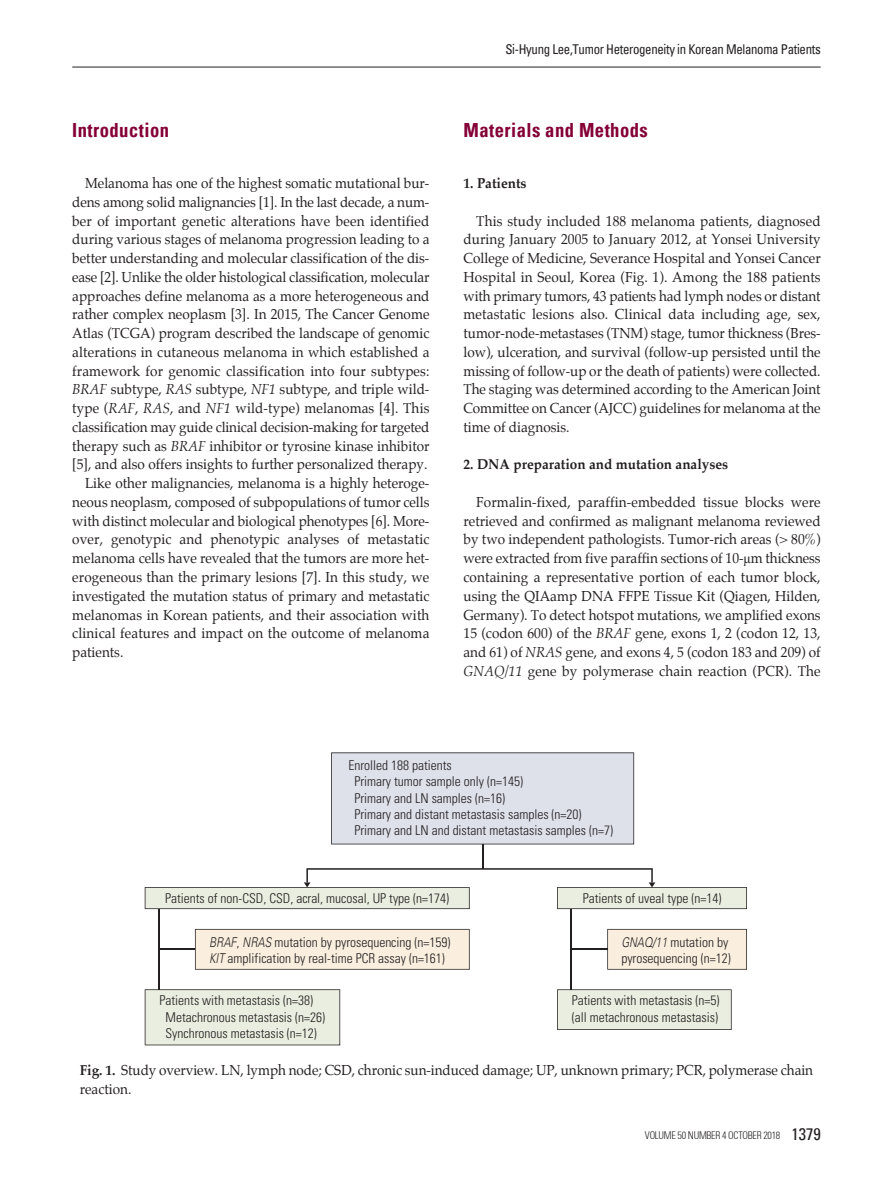
<style>
.page{position:relative;width:893px;height:1191px;background:#fff}
.page>*{position:absolute;margin:0;border:0;box-sizing:border-box;transform-origin:0 0}
.t1{font:700 condensed 19.5px "Univers";letter-spacing:.025em;color:#840037;scale:.95 1}
.t2{font:14.25px/18.8px "Palatino";color:#231f20;text-align:justify;scale:.95 1}
.t3{font:700 14.25px "Palatino";color:#231f20;scale:.95 1}
.t4{font:300 condensed 13.5px/16.2px "Univers";color:#231f20}
.t5{font:condensed 13.5px "Univers";letter-spacing:-.025em;color:#231f20;scale:.95 1}
.t6{font:300 condensed 10.5px "Univers";letter-spacing:-.025em;color:#231f20;scale:.95 1}
.s1{font-style:italic}
.s2{font-family:"Times New Roman"}
.s3{font-style:italic;font-stretch:normal}
.s4{font-weight:700}
.s5{font-weight:400;font-size:16.5px}
</style>
<div class="page">
<div style="left:145px;top:989px;width:195px;height:56px;background:#eaeee0"></div>
<div style="left:195px;top:929px;width:275px;height:40px;background:#faefdf"></div>
<hr style="left:159px;top:948px;width:36px;height:2px;background:#231f20">
<hr style="left:158px;top:909px;width:1px;height:80px;background:#231f20">
<div style="left:557px;top:989px;width:175px;height:40px;background:#eaeee0"></div>
<svg style="left:607px;top:929px;width:140px;height:40px;background:#f3e8d9"></svg>
<hr style="left:571px;top:948px;width:37px;height:2px;background:#231f20">
<hr style="left:570px;top:909px;width:2px;height:80px;background:#231f20">
<svg style="left:145px;top:752px;width:602px;height:157px"></svg>
<hr style="left:72px;top:67px;width:749px;height:1px;background:#231f20">
<h1 class="t1" style="left:72px;top:118px;width:103px">Introduction</h1>
<p class="t2" style="left:85px;top:175px;width:364px">Melanoma has one of the highest somatic mutational bur-</p>
<p class="t2" style="left:72px;top:194px;width:377px">dens among solid malignancies [1]. In the last decade, a num-</p>
<p class="t2" style="left:72px;top:212px;width:377px">ber of important genetic alterations have been identified</p>
<p class="t2" style="left:72px;top:231px;width:377px">during various stages of melanoma progression leading to a</p>
<p class="t2" style="left:72px;top:250px;width:377px">better understanding and molecular classification of the dis-</p>
<p class="t2" style="left:72px;top:269px;width:377px">ease [2]. Unlike the older histological classification, molecular</p>
<p class="t2" style="left:72px;top:287px;width:377px">approaches define melanoma as a more heterogeneous and</p>
<p class="t2" style="left:72px;top:306px;width:377px">rather complex neoplasm [3]. In 2015, The Cancer Genome</p>
<p class="t2" style="left:72px;top:325px;width:377px">Atlas (TCGA) program described the landscape of genomic</p>
<p class="t2" style="left:72px;top:344px;width:377px">alterations in cutaneous melanoma in which established a</p>
<p class="t2" style="left:72px;top:362px;width:377px">framework for genomic classification into four subtypes:</p>
<p class="t2" style="left:72px;top:381px;width:377px"><span class="s1">BRAF</span> subtype, <span class="s1">RAS</span> subtype, <span class="s1">NF1</span> subtype, and triple wild-</p>
<p class="t2" style="left:72px;top:400px;width:377px">type (<span class="s1">RAF</span>, <span class="s1">RAS</span>, and <span class="s1">NF1</span> wild-type) melanomas [4]. This</p>
<p class="t2" style="left:72px;top:419px;width:377px">classification may guide clinical decision-making for targeted</p>
<p class="t2" style="left:72px;top:437px;width:377px">therapy such as <span class="s1">BRAF</span> inhibitor or tyrosine kinase inhibitor</p>
<p class="t2" style="left:72px;top:456px;width:375px">[5], and also offers insights to further personalized therapy.</p>
<p class="t2" style="left:85px;top:475px;width:364px">Like other malignancies, melanoma is a highly heteroge-</p>
<p class="t2" style="left:72px;top:494px;width:377px">neous neoplasm, composed of subpopulations of tumor cells</p>
<p class="t2" style="left:72px;top:512px;width:377px">with distinct molecular and biological phenotypes [6]. More-</p>
<p class="t2" style="left:72px;top:531px;width:377px">over, genotypic and phenotypic analyses of metastatic</p>
<p class="t2" style="left:72px;top:550px;width:377px">melanoma cells have revealed that the tumors are more het-</p>
<p class="t2" style="left:72px;top:569px;width:377px">erogeneous than the primary lesions [7]. In this study, we</p>
<p class="t2" style="left:72px;top:587px;width:377px">investigated the mutation status of primary and metastatic</p>
<p class="t2" style="left:72px;top:606px;width:377px">melanomas in Korean patients, and their association with</p>
<p class="t2" style="left:72px;top:625px;width:377px">clinical features and impact on the outcome of melanoma</p>
<p class="t2" style="left:72px;top:644px;width:55px">patients.</p>
<p class="t5" style="left:505px;top:41px;width:333px">Si-Hyung Lee,Tumor Heterogeneity in Korean Melanoma Patients</p>
<h1 class="t1" style="left:463px;top:118px;width:195px">Materials and Methods</h1>
<p class="t3" style="left:463px;top:176px;width:68px">1. Patients</p>
<p class="t2" style="left:463px;top:212px;width:377px;text-indent:13px">This study included 188 melanoma patients, diagnosed during January 2005 to January 2012, at Yonsei University College of Medicine, Severance Hospital and Yonsei Cancer Hospital in Seoul, Korea (Fig. 1). Among the 188 patients with primary tumors, 43 patients had lymph nodes or distant metastatic lesions also. Clinical data including age, sex, tumor-node-metastases (TNM) stage, tumor thickness (Bres&shy;low), ulceration, and survival (follow-up persisted until the missing of follow-up or the death of patients) were collected.<br>The staging was determined according to the American Joint Committee on Cancer (AJCC) guidelines for melanoma at the time of diagnosis.</p>
<p class="t3" style="left:463px;top:458px;width:280px">2. DNA preparation and mutation analyses</p>
<p class="t2" style="left:463px;top:494px;width:377px;text-indent:13px">Formalin-fixed, paraffin-embedded tissue blocks were retrieved and confirmed as malignant melanoma reviewed by two independent pathologists. Tumor-rich areas (&gt; 80%) were extracted from five paraffin sections of 10-<span class="s2">µ</span>m thickness containing a representative portion of each tumor block, using the QIAamp DNA FFPE Tissue Kit (Qiagen, Hilden, Germany). To detect hotspot mutations, we amplified exons 15 (codon 600) of the <span class="s1">BRAF</span> gene, exons 1, 2 (codon 12, 13, and 61) of <span class="s1">NRAS</span> gene, and exons 4, 5 (codon 183 and 209) of <span class="s1">GNAQ/11</span> gene by polymerase chain reaction (PCR). The</p>
<p class="t4" style="left:354px;top:757px;width:260px;text-indent:-6px">Enrolled 188 patients<br>Primary tumor sample only (n=145)<br>Primary and LN samples (n=16)<br>Primary and distant metastasis samples (n=20)<br>Primary and LN and distant metastasis samples (n=7)</p>
<p class="t4" style="left:165px;top:890px;width:286px">Patients of non-CSD, CSD, acral, mucosal, UP type (n=174)</p>
<p class="t4" style="left:583px;top:890px;width:140px">Patients of uveal type (n=14)</p>
<p class="t4" style="left:209px;top:933px;width:243px"><span class="s3">BRAF</span>, <span class="s3">NRAS</span> mutation by pyrosequencing (n=159)<br><span class="s3">KIT</span> amplification by real-time PCR assay (n=161)</p>
<p class="t4" style="left:621px;top:933px;width:111px"><span class="s3">GNAQ/11</span> mutation by pyrosequencing (n=12)</p>
<p class="t4" style="left:166px;top:992px;width:161px;text-indent:-6px">Patients with metastasis (n=38)<br>Metachronous metastasis (n=26)<br>Synchronous metastasis (n=12)</p>
<p class="t4" style="left:572px;top:992px;width:149px">Patients with metastasis (n=5) (all metachronous metastasis)</p>
<p class="t2" style="left:80px;top:1061px;width:773px"><span class="s4">Fig. 1.</span> Study overview. LN, lymph node; CSD, chronic sun-induced damage; UP, unknown primary; PCR, polymerase chain reaction.</p>
<p class="t6" style="left:645px;top:1129px;width:187px">VOLUME 50 NUMBER 4 OCTOBER 2018 <span class="s5">1379</span></p>
</div>
